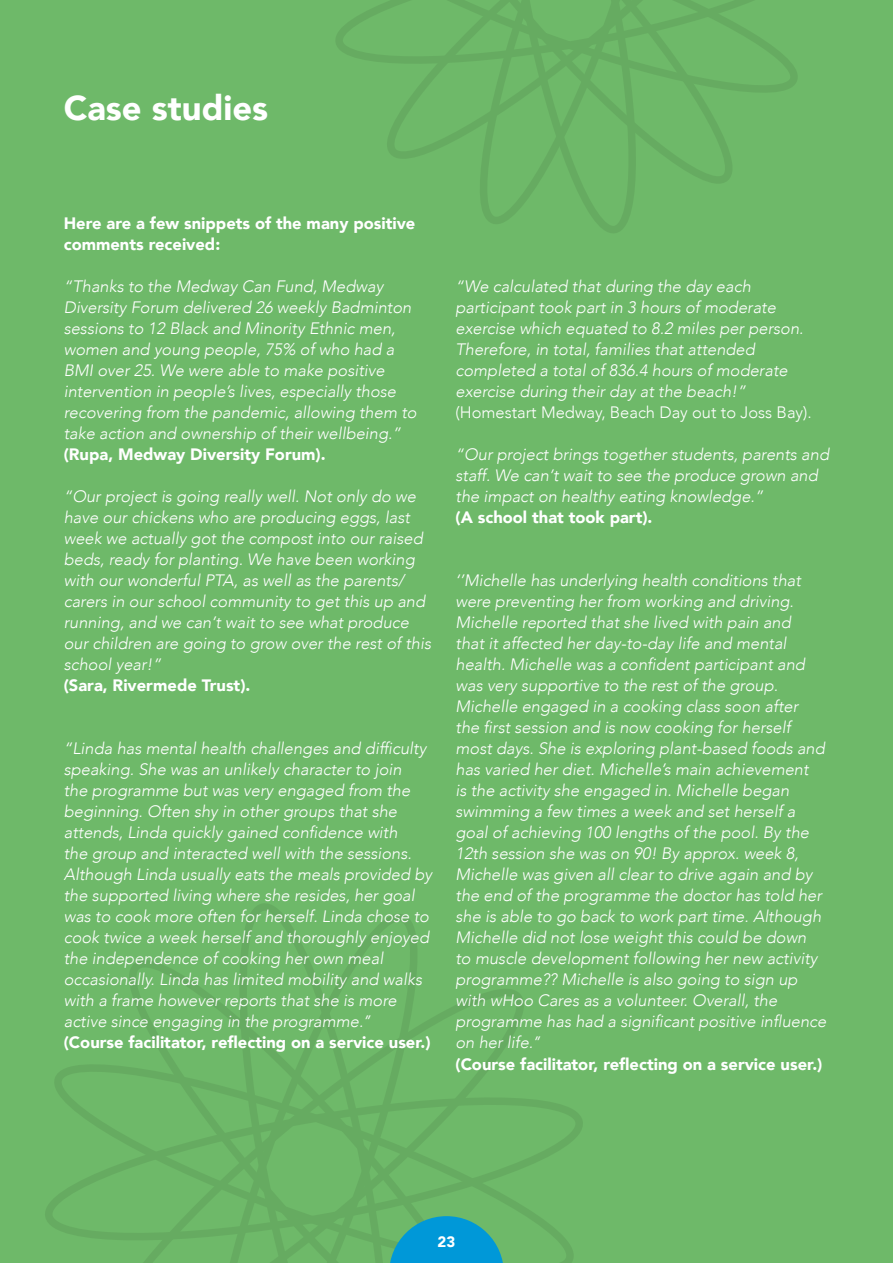
<style>
.page{position:relative;width:893px;height:1263px;background:#6eb969}
.page>*{position:absolute;margin:0;border:0;box-sizing:border-box;transform-origin:0 0}
.t1{font:900 34.5px "Avenir";color:#fff}
.t2{font:italic 300 16.5px/21px "Avenir";color:#fff}
.t3{font:900 16.5px/21px "Avenir";color:#fff}
.t4{font:300 16.5px "Avenir";color:#fff}
.t5{font:900 15px "Avenir";color:#fff}
</style>
<div class="page">
<svg style="left:241px;top:903px;width:151px;height:46px"></svg>
<svg style="left:129px;top:949px;width:288px;height:27px"></svg>
<svg style="left:54px;top:1065px;width:519px;height:198px"></svg>
<svg style="left:45px;top:1094px;width:538px;height:158px"></svg>
<svg style="left:92px;top:976px;width:444px;height:287px"></svg>
<svg style="left:336px;top:6px;width:462px;height:227px"></svg>
<svg style="left:377px;top:0;width:387px;height:180px"></svg>
<svg style="left:389px;top:1216px;width:115px;height:47px"></svg>
<h1 class="t1" style="left:64px;top:78px;width:206px">Case studies</h1>
<p class="t3" style="left:64px;top:212px;width:353px">Here are a few snippets of the many positive comments received:</p>
<p class="t2" style="left:64px;top:276px;width:354px">“Thanks to the Medway Can Fund, Medway Diversity Forum delivered 26 weekly Badminton sessions to 12 Black and Minority Ethnic men, women and young people, 75% of who had a BMI over 25. We were able to make positive intervention in people’s lives, especially those recovering from the pandemic, allowing them to take action and ownership of their wellbeing.”</p>
<p class="t3" style="left:64px;top:443px;width:263px">(Rupa, Medway Diversity Forum).</p>
<p class="t2" style="left:64px;top:486px;width:369px">“Our project is going really well. Not only do we have our chickens who are producing eggs, last week we actually got the compost into our raised beds, ready for planting. We have been working with our wonderful PTA, as well as the parents/ carers in our school community to get this up and running, and we can’t wait to see what produce our children are going to grow over the rest of this school year!”</p>
<p class="t3" style="left:64px;top:674px;width:188px">(Sara, Rivermede Trust).</p>
<p class="t2" style="left:64px;top:738px;width:370px">“Linda has mental health challenges and difficulty speaking. She was an unlikely character to join<br>the programme but was very engaged from the beginning. Often shy in other groups that she attends, Linda quickly gained confidence with<br>the group and interacted well with the sessions.<br>Although Linda usually eats the meals provided by the supported living where she resides, her goal was to cook more often for herself. Linda chose to cook twice a week herself and thoroughly enjoyed the independence of cooking her own meal occasionally. Linda has limited mobility and walks with a frame however reports that she is more active since engaging in the programme.’’</p>
<p class="t3" style="left:64px;top:1032px;width:368px">(Course facilitator, reflecting on a service user.)</p>
<p class="t2" style="left:455px;top:276px;width:349px">“We calculated that during the day each participant took part in 3 hours of moderate exercise which equated to 8.2 miles per person.<br>Therefore, in total, families that attended completed a total of 836.4 hours of moderate exercise during their day at the beach!”</p>
<p class="t4" style="left:455px;top:403px;width:358px">(Homestart Medway, Beach Day out to Joss Bay).</p>
<p class="t2" style="left:455px;top:444px;width:375px">“Our project brings together students, parents and staff. We can’t wait to see the produce grown and the impact on healthy eating knowledge.”</p>
<p class="t3" style="left:455px;top:507px;width:198px">(A school that took part).</p>
<p class="t2" style="left:455px;top:570px;width:372px">‘’Michelle has underlying health conditions that were preventing her from working and driving.<br>Michelle reported that she lived with pain and<br>that it affected her day-to-day life and mental health. Michelle was a confident participant and was very supportive to the rest of the group.<br>Michelle engaged in a cooking class soon after<br>the first session and is now cooking for herself most days. She is exploring plant-based foods and has varied her diet. Michelle’s main achievement<br>is the activity she engaged in. Michelle began swimming a few times a week and set herself a goal of achieving 100 lengths of the pool. By the 12th session she was on 90! By approx. week 8, Michelle was given all clear to drive again and by the end of the programme the doctor has told her she is able to go back to work part time. Although Michelle did not lose weight this could be down<br>to muscle development following her new activity programme?? Michelle is also going to sign up with wHoo Cares as a volunteer. Overall, the programme has had a significant positive influence on her life.’’</p>
<p class="t3" style="left:455px;top:1053px;width:368px">(Course facilitator, reflecting on a service user.)</p>
<p class="t5" style="left:438px;top:1229px;width:19px">23</p>
</div>
